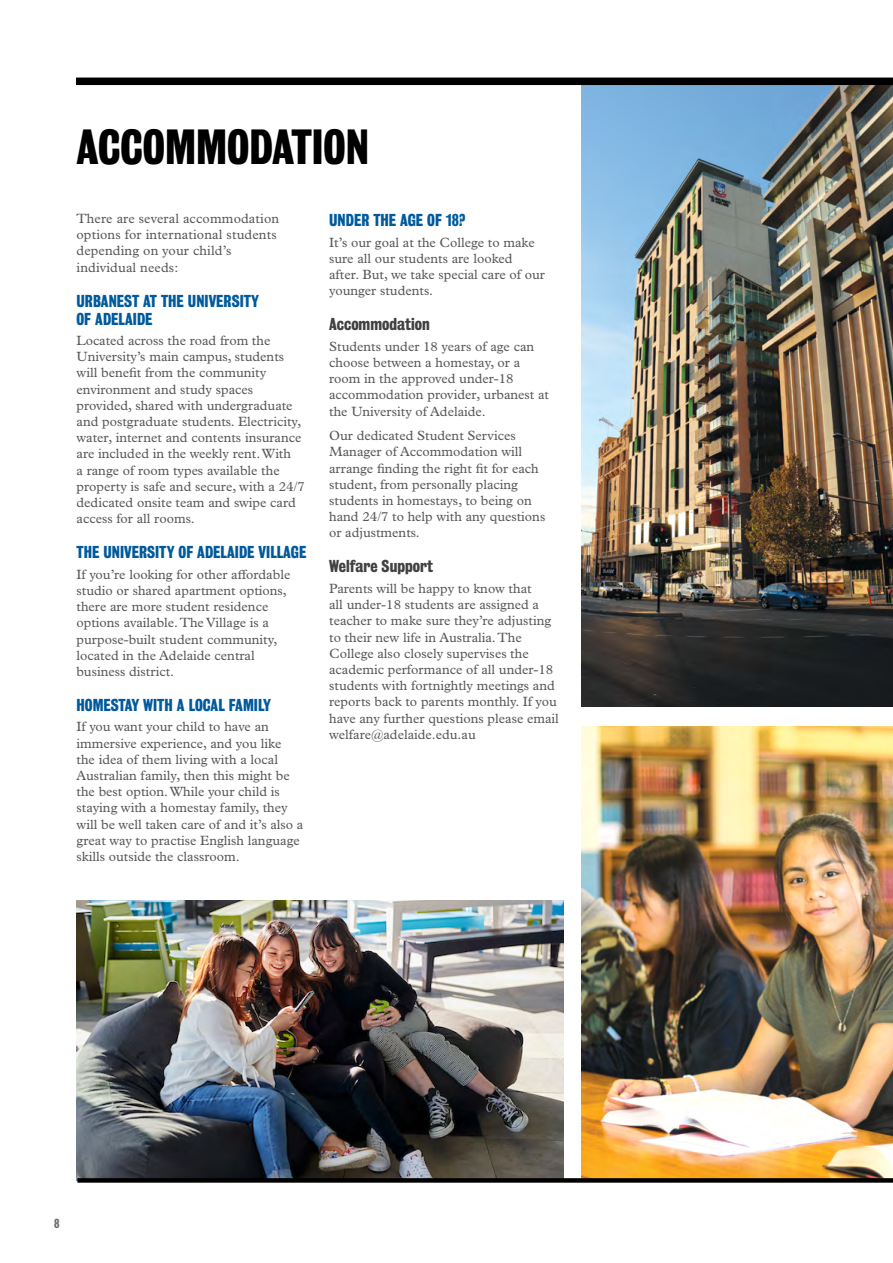
<style>
.page{position:relative;width:893px;height:1263px;background:#fff}
.page>*{position:absolute;margin:0;border:0;box-sizing:border-box;transform-origin:0 0}
.t1{font:700 45px "Bureau Grot Condensed";color:#000}
.t2{font:700 15.75px/18px "Bureau Grot Condensed";color:#005a9c}
.t3{font:700 15.75px "Bureau Grot Condensed";color:#414042}
.t4{font:13.5px/16.2px "Plantin MT Pro";color:#58595b}
.t5{font:700 12px "Bureau Grot Condensed";color:#6d6e71}
</style>
<div class="page">
<img style="left:582px;top:85px;width:311px;height:177px">
<img style="left:77px;top:900px;width:487px;height:278px">
<img style="left:581px;top:1001px;width:312px;height:177px">
<div style="left:76px;top:78px;width:817px;height:7px;background:#000"></div>
<div style="left:77px;top:1178px;width:816px;height:5px;background:#000"></div>
<img style="left:341px;top:262px;width:552px;height:739px">
<h1 class="t1" style="left:77px;top:121px;width:294px">ACCOMMODATION</h1>
<p class="t4" style="left:77px;top:210px;width:204px">There are several accommodation options for international students depending on your child’s individual needs:</p>
<p class="t2" style="left:77px;top:292px;width:184px">URBANEST AT THE UNIVERSITY<br>OF ADELAIDE</p>
<p class="t4" style="left:77px;top:332px;width:230px">Located across the road from the University’s main campus, students will benefit from the community environment and study spaces provided, shared with undergraduate and postgraduate students. Electricity, water, internet and contents insurance are included in the weekly rent. With<br>a range of room types available the property is safe and secure, with a 24/7 dedicated onsite team and swipe card access for all rooms.</p>
<p class="t2" style="left:77px;top:543px;width:231px">THE UNIVERSITY OF ADELAIDE VILLAGE</p>
<p class="t4" style="left:77px;top:566px;width:215px">If you’re looking for other affordable studio or shared apartment options, there are more student residence options available. The Village is a purpose-built student community, located in the Adelaide central business district.</p>
<p class="t2" style="left:77px;top:696px;width:196px">HOMESTAY WITH A LOCAL FAMILY</p>
<p class="t4" style="left:77px;top:719px;width:228px">If you want your child to have an immersive experience, and you like<br>the idea of them living with a local Australian family, then this might be the best option. While your child is staying with a homestay family, they will be well taken care of and it’s also a great way to practise English language skills outside the classroom.</p>
<p class="t2" style="left:329px;top:211px;width:138px">UNDER THE AGE OF 18?</p>
<p class="t4" style="left:329px;top:234px;width:217px">It’s our goal at the College to make sure all our students are looked after. But, we take special care of our younger students.</p>
<p class="t3" style="left:329px;top:315px;width:102px">Accommodation</p>
<p class="t4" style="left:329px;top:338px;width:221px">Students under 18 years of age can choose between a homestay, or a room in the approved under-18 accommodation provider, urbanest at the University of Adelaide.</p>
<p class="t4" style="left:329px;top:428px;width:218px">Our dedicated Student Services<br>Manager of Accommodation will arrange finding the right fit for each student, from personally placing students in homestays, to being on hand 24/7 to help with any questions or adjustments.</p>
<p class="t3" style="left:329px;top:557px;width:106px">Welfare Support</p>
<p class="t4" style="left:329px;top:580px;width:231px">Parents will be happy to know that<br>all under-18 students are assigned a teacher to make sure they’re adjusting to their new life in Australia. The College also closely supervises the academic performance of all under-18 students with fortnightly meetings and reports back to parents monthly. If you have any further questions please email welfare@adelaide.edu.au</p>
<p class="t5" style="left:54px;top:1216px;width:7px">8</p>
</div>
